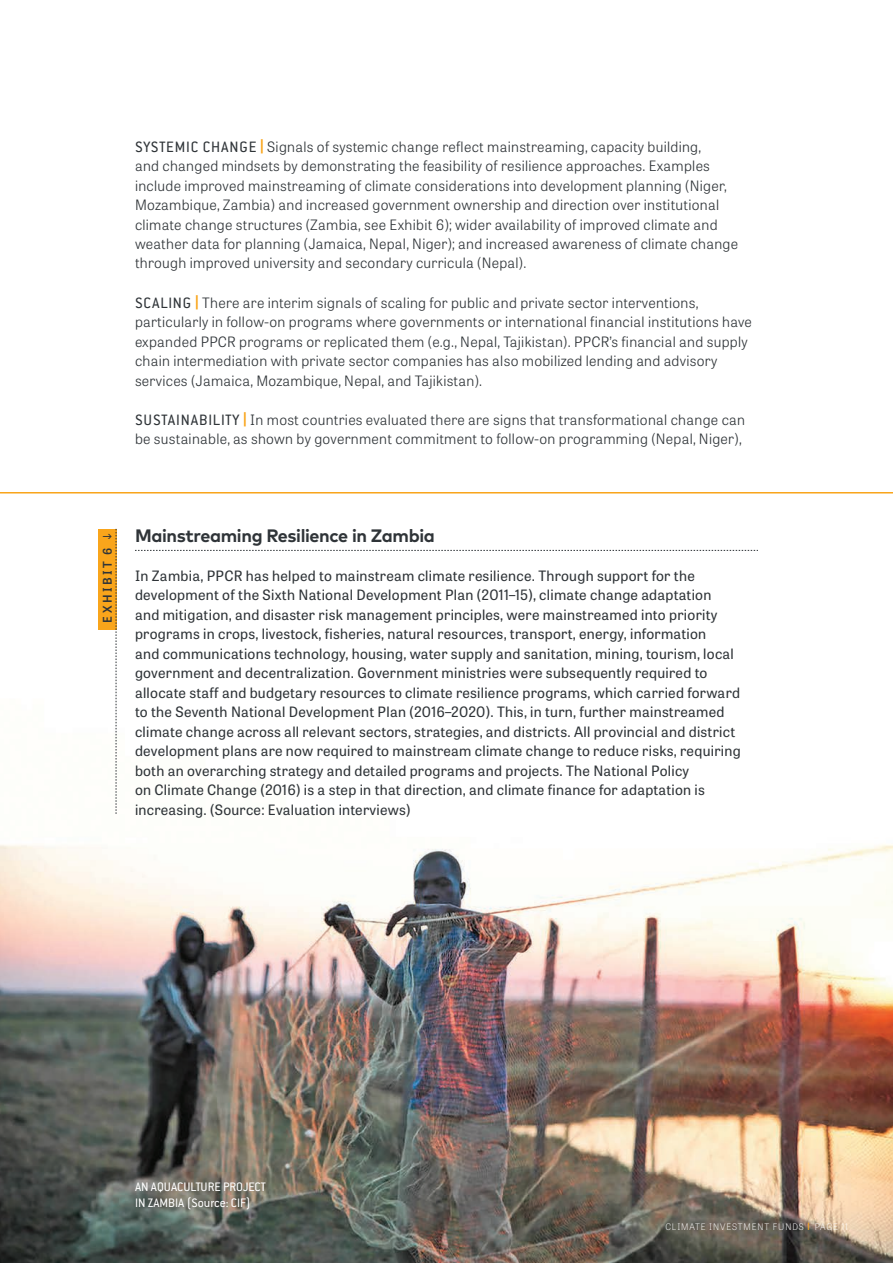
<style>
.page{position:relative;width:893px;height:1263px;background:#fff}
.page>*{position:absolute;margin:0;border:0;box-sizing:border-box;transform-origin:0 0}
.Exhibit_Header{font:700 18px "Mark Pro";letter-spacing:-.02em;color:#2f3438}
.Body_Text{font:300 14.25px/19.5px "Tablet Gothic";letter-spacing:.02em;color:#2f3438}
.Body_Text-2{font:14.25px/19.5px "Tablet Gothic";letter-spacing:.02em;color:#2f3438}
.Photo_Caption{font:13.5px/16.2px "Conduit ITC Std";color:#fff}
.t1{font:600 12px "Tablet Gothic";letter-spacing:.2em;color:#2f3438}
.t2{font:100 9px "Tablet Gothic";letter-spacing:.1em;color:#fff}
.s1{font-family:"Conduit ITC Std";font-weight:400;font-size:16.5px}
.s2{font-weight:600;color:#f9a51b}
.s3{font-family:"Mark Pro";font-weight:400;font-size:10.5px;color:#f9a51b}
</style>
<div class="page">
<img style="left:0;top:493px;width:893px;height:770px">
<div style="left:98px;top:529px;width:18px;height:100px;background:#f9a51b"></div>
<svg style="left:135px;top:550px;width:623px;height:1px"></svg>
<hr style="left:0;top:492px;width:893px;height:1px;background:#f9a51b">
<svg style="left:103px;top:529px;width:14px;height:285px"></svg>
<p class="Body_Text" style="left:135px;top:136px;width:605px"><span class="s1">SYSTEMIC CHANGE</span> <span class="s2">|</span> Signals of systemic change reflect mainstreaming, capacity building,<br>and changed mindsets by demonstrating the feasibility of resilience approaches. Examples include improved mainstreaming of climate considerations into development planning (Niger, Mozambique, Zambia) and increased government ownership and direction over institutional climate change structures (Zambia, see Exhibit 6); wider availability of improved climate and weather data for planning (Jamaica, Nepal, Niger); and increased awareness of climate change through improved university and secondary curricula (Nepal).</p>
<p class="Body_Text" style="left:135px;top:292px;width:618px"><span class="s1">SCALING</span> <span class="s2">|</span> There are interim signals of scaling for public and private sector interventions, particularly in follow-on programs where governments or international financial institutions have expanded PPCR programs or replicated them (e.g., Nepal, Tajikistan). PPCR’s financial and supply chain intermediation with private sector companies has also mobilized lending and advisory services (Jamaica, Mozambique, Nepal, and Tajikistan).</p>
<p class="Body_Text" style="left:135px;top:409px;width:612px"><span class="s1">SUSTAINABILITY</span> <span class="s2">|</span> In most countries evaluated there are signs that transformational change can be sustainable, as shown by government commitment to follow-on programming (Nepal, Niger),</p>
<p class="t1" style="left:99px;top:623px;width:77px;rotate:-90deg">EXHIBIT 6</p>
<p class="Exhibit_Header" style="left:135px;top:521px;width:301px">Mainstreaming Resilience in Zambia</p>
<p class="Body_Text-2" style="left:135px;top:565px;width:607px">In Zambia, PPCR has helped to mainstream climate resilience. Through support for the development of the Sixth National Development Plan (2011–15), climate change adaptation<br>and mitigation, and disaster risk management principles, were mainstreamed into priority programs in crops, livestock, fisheries, natural resources, transport, energy, information<br>and communications technology, housing, water supply and sanitation, mining, tourism, local government and decentralization. Government ministries were subsequently required to allocate staff and budgetary resources to climate resilience programs, which carried forward to the Seventh National Development Plan (2016–2020). This, in turn, further mainstreamed climate change across all relevant sectors, strategies, and districts. All provincial and district development plans are now required to mainstream climate change to reduce risks, requiring both an overarching strategy and detailed programs and projects. The National Policy<br>on Climate Change (2016) is a step in that direction, and climate finance for adaptation is increasing. (Source: Evaluation interviews)</p>
<p class="Photo_Caption" style="left:135px;top:1178px;width:132px">AN AQUACULTURE PROJECT<br>IN ZAMBIA (Source: CIF)</p>
<p class="t2" style="left:665px;top:1220px;width:184px">CLIMATE INVESTMENT FUNDS <span class="s3">I</span> PAGE 11</p>
</div>
